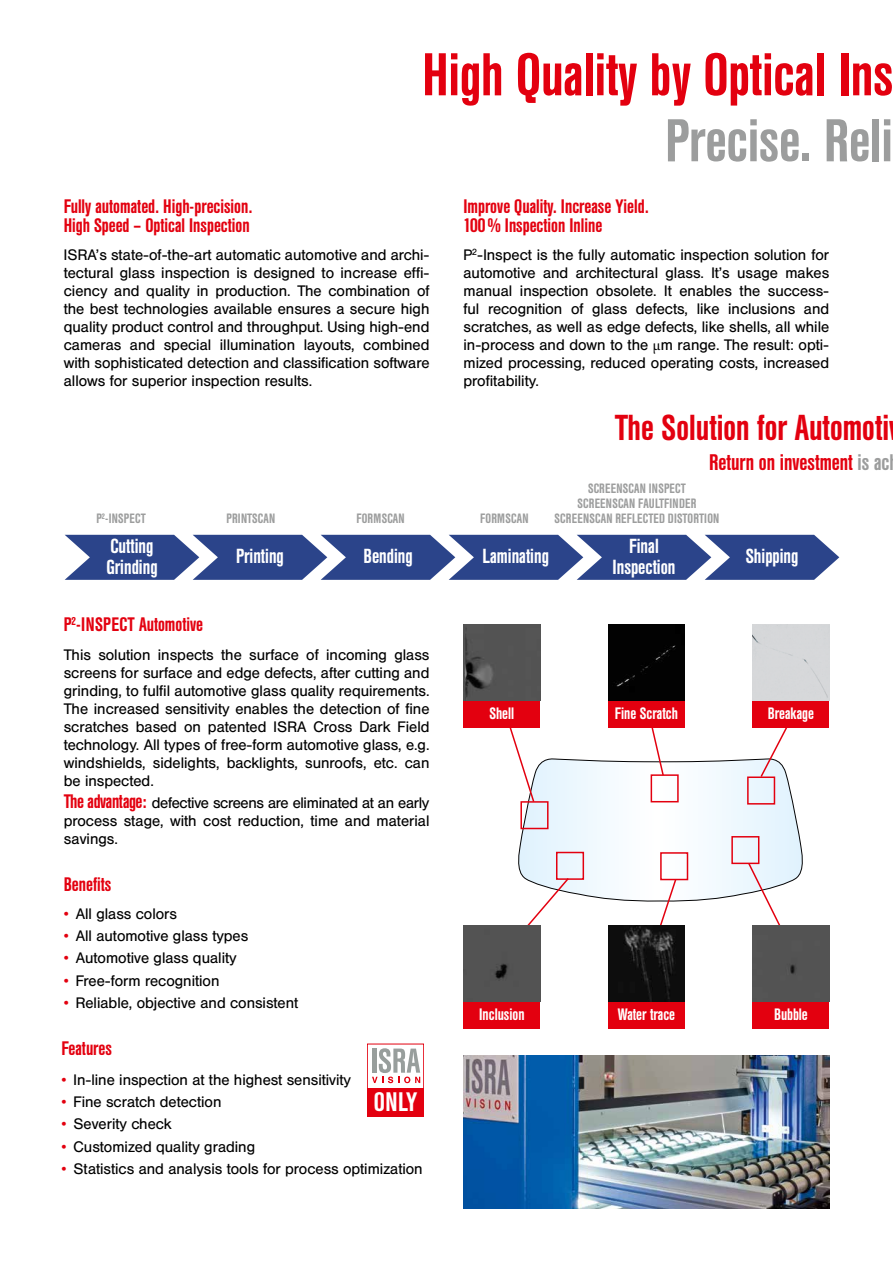
<style>
.page{position:relative;width:893px;height:1263px;background:#fff}
.page>*{position:absolute;margin:0;border:0;box-sizing:border-box;transform-origin:0 0}
.t1{font:500 60px "Helvetica Con BQ";color:#e3000f}
.t2{font:500 60px "Helvetica Con BQ";color:#9c9d9d}
.t3{font:500 36px "Helvetica Con BQ";color:#e3000f}
.t4{font:500 26.7px "Helvetica Con BQ";color:#fff}
.t5{font:500 22.5px "Helvetica Con BQ";color:#e3000f}
.t6{font:500 20.25px/21px "Helvetica Con BQ";color:#fff}
.t7{font:500 19.5px/19.5px "Helvetica Con BQ";color:#e3000f}
.t8{font:500 16.5px "Helvetica Con BQ";color:#fff}
.t9{font:15px/18px "Helvetica BQ";color:#000;text-align:justify}
.t10{font:500 13.5px/15px "Helvetica Con BQ";letter-spacing:.02em;color:#9c9d9d;text-align:center}
.s1{font-family:"Minion Pro"}
.s2{color:#9c9d9d}
.s3{font-family:"Helvetica Con BQ";font-weight:500;font-size:19.5px;color:#e3000f}
.s4{color:#e3000f}
</style>
<div class="page">
<div style="left:367px;top:1044px;width:57px;height:73px;border:1px solid #e3000f"></div>
<svg style="left:372px;top:1048px;width:48px;height:35px"></svg>
<div style="left:367px;top:1088px;width:57px;height:28px;background:#e3000f"></div>
<div style="left:463px;top:696px;width:77px;height:31px;background:#e3000f"></div>
<img style="left:463px;top:624px;width:77px;height:77px">
<svg style="left:65px;top:535px;width:774px;height:45px;background:#4b609b"></svg>
<div style="left:463px;top:997px;width:77px;height:31px;background:#e3000f"></div>
<div style="left:463px;top:925px;width:77px;height:77px;background:#535353"></div>
<div style="left:608px;top:997px;width:77px;height:31px;background:#e3000f"></div>
<img style="left:608px;top:970px;width:77px;height:32px">
<div style="left:753px;top:997px;width:76px;height:31px;background:#e3000f"></div>
<div style="left:753px;top:925px;width:76px;height:77px;background:#535353"></div>
<svg style="left:498px;top:706px;width:309px;height:264px"></svg>
<div style="left:753px;top:696px;width:76px;height:31px;background:#e3000f"></div>
<div style="left:753px;top:624px;width:76px;height:77px;background:#d6d8da"></div>
<div style="left:608px;top:696px;width:77px;height:31px;background:#e3000f"></div>
<div style="left:608px;top:624px;width:77px;height:77px;background:#020202"></div>
<img style="left:463px;top:1056px;width:366px;height:152px">
<h3 class="t7" style="left:64px;top:197px;width:190px">Fully automated. High-precision.<br>High Speed – Optical Inspection</h3>
<h1 class="t1" style="left:422px;top:42px;width:472px">High Quality by Optical Ins</h1>
<h1 class="t2" style="left:665px;top:108px;width:229px">Precise. Reli</h1>
<h3 class="t7" style="left:463px;top:197px;width:187px">Improve Quality. Increase Yield.<br>100% Inspection Inline</h3>
<p class="t9" style="left:64px;top:246px;width:367px">ISRA’s state-of-the-art automatic automotive and archi&shy;tectural glass inspection is designed to increase effi&shy;ciency and quality in production. The combination of the best technologies available ensures a secure high quality product control and throughput. Using high-end cameras and special illumination layouts, combined with sophisticated detection and classification software allows for superior inspection results.</p>
<p class="t9" style="left:463px;top:246px;width:367px">P<sup>2</sup>-Inspect is the fully automatic inspection solution for automotive and architectural glass. It’s usage makes manual inspection obsolete. It enables the success&shy;ful recognition of glass defects, like inclusions and scratches, as well as edge defects, like shells, all while in-process and down to the <span class="s1">µ</span>m range. The result: opti&shy;mized processing, reduced operating costs, increased profitability.</p>
<h2 class="t3" style="left:615px;top:409px;width:276px">The Solution for Automoti</h2>
<h3 class="t5" style="left:709px;top:451px;width:182px">Return on investment <span class="s2">is ac</span></h3>
<p class="t10" style="left:97px;top:511px;width:51px">P<sup>2</sup>-INSPECT</p>
<p class="t10" style="left:226px;top:511px;width:50px">PRINTSCAN</p>
<p class="t10" style="left:356px;top:511px;width:50px">FORMSCAN</p>
<p class="t10" style="left:480px;top:511px;width:50px">FORMSCAN</p>
<p class="t10" style="left:555px;top:481px;width:166px">SCREENSCAN INSPECT<br>SCREENSCAN FAULTFINDER<br>SCREENSCAN REFLECTED DISTORTION</p>
<h3 class="t6" style="left:106px;top:536px;width:53px">Cutting<br>Grinding</h3>
<h3 class="t6" style="left:236px;top:546px;width:49px">Printing</h3>
<h3 class="t6" style="left:364px;top:546px;width:51px">Bending</h3>
<h3 class="t6" style="left:482px;top:546px;width:68px">Laminating</h3>
<h3 class="t6" style="left:746px;top:546px;width:54px">Shipping</h3>
<h3 class="t6" style="left:612px;top:536px;width:65px;text-align:center">Final<br>Inspection</h3>
<h3 class="t7" style="left:64px;top:615px;width:141px">P<sup>2</sup>-INSPECT Automotive</h3>
<p class="t9" style="left:64px;top:646px;width:367px">This solution inspects the surface of incoming glass screens for surface and edge defects, after cutting and grinding, to fulfil automotive glass quality requirements.<br>The increased sensitivity enables the detection of fine scratches based on patented ISRA Cross Dark Field technology. All types of free-form automotive glass, e.g. windshields, sidelights, backlights, sunroofs, etc. can be inspected.</p>
<p class="t9" style="left:64px;top:794px;width:367px"><span class="s3">The advantage:</span> defective screens are eliminated at an early process stage, with cost reduction, time and material savings.</p>
<h3 class="t7" style="left:64px;top:875px;width:49px">Benefits</h3>
<p class="t9" style="left:64px;top:905px;width:115px"><span class="s4">•</span> All glass colors</p>
<p class="t9" style="left:64px;top:927px;width:186px"><span class="s4">•</span> All automotive glass types</p>
<p class="t9" style="left:64px;top:950px;width:174px"><span class="s4">•</span> Automotive glass quality</p>
<p class="t9" style="left:64px;top:972px;width:157px"><span class="s4">•</span> Free-form recognition</p>
<p class="t9" style="left:64px;top:994px;width:236px"><span class="s4">•</span> Reliable, objective and consistent</p>
<h3 class="t7" style="left:62px;top:1039px;width:52px">Features</h3>
<p class="t9" style="left:62px;top:1071px;width:291px"><span class="s4">•</span> In-line inspection at the highest sensitivity</p>
<p class="t9" style="left:62px;top:1093px;width:161px"><span class="s4">•</span> Fine scratch detection</p>
<p class="t9" style="left:62px;top:1115px;width:111px"><span class="s4">•</span> Severity check</p>
<p class="t9" style="left:62px;top:1138px;width:195px"><span class="s4">•</span> Customized quality grading</p>
<p class="t9" style="left:62px;top:1160px;width:363px"><span class="s4">•</span> Statistics and analysis tools for process optimization</p>
<h3 class="t4" style="left:374px;top:1088px;width:45px">ONLY</h3>
<p class="t8" style="left:489px;top:705px;width:26px">Shell</p>
<p class="t8" style="left:615px;top:705px;width:64px">Fine Scratch</p>
<p class="t8" style="left:768px;top:705px;width:48px">Breakage</p>
<p class="t8" style="left:479px;top:1006px;width:47px">Inclusion</p>
<p class="t8" style="left:618px;top:1006px;width:59px">Water trace</p>
<p class="t8" style="left:774px;top:1006px;width:35px">Bubble</p>
</div>
